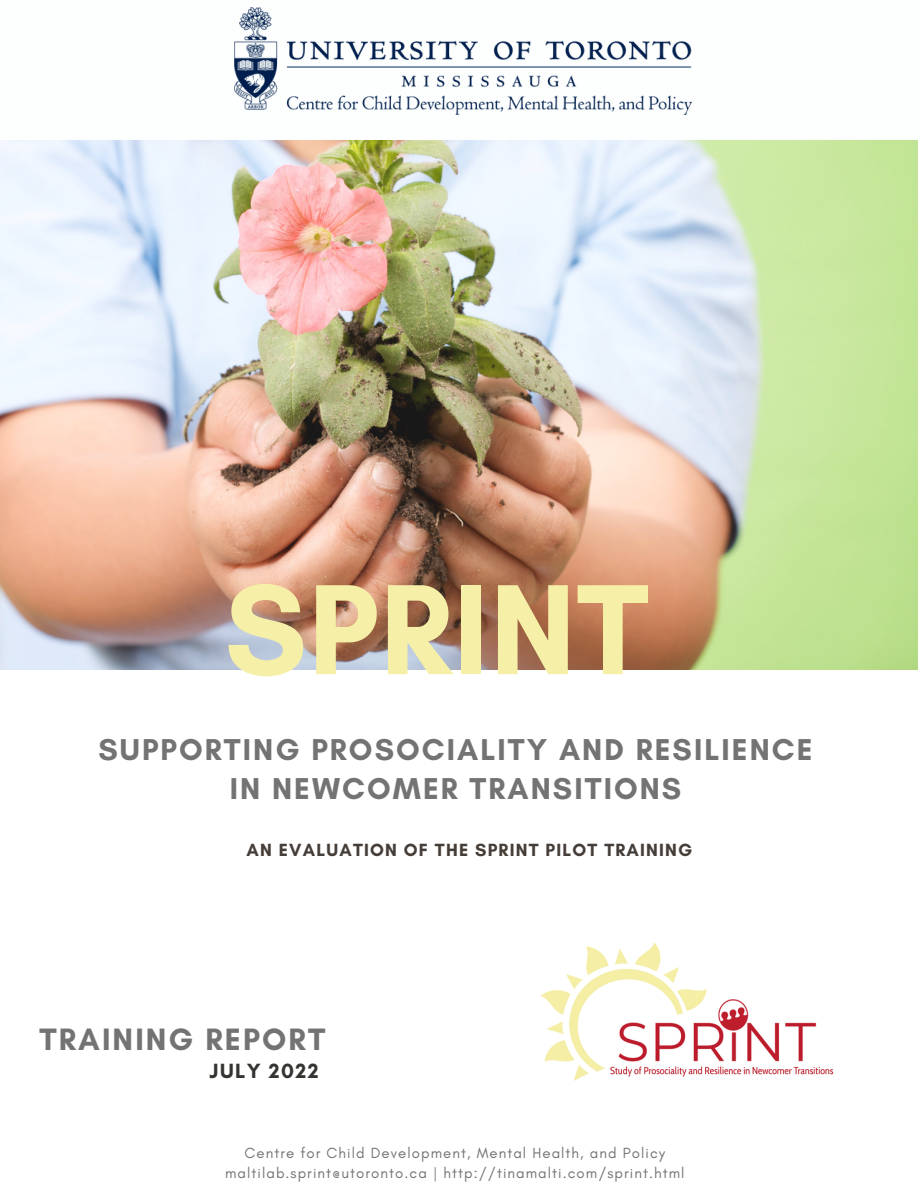
<style>
.page{position:relative;width:918px;height:1188px;background:#fff}
.page>*{position:absolute;margin:0;border:0;box-sizing:border-box;transform-origin:0 0}
.t1{font:700 130.8px "Glacial Indifference";letter-spacing:.01em;color:#f6efa7}
.t2{font:700 31.5px "Glacial Indifference";letter-spacing:.065em;color:#737373}
.t3{font:700 30.75px/39.3px "Glacial Indifference";letter-spacing:.065em;color:#737373;text-align:center}
.t4{font:700 21px "Glacial Indifference";letter-spacing:.065em;color:#343431}
.t5{font:700 18px "Glacial Indifference";letter-spacing:.065em;color:#453d38}
.t6{font:15px/20.2px "Glacial Indifference";letter-spacing:.07em;color:#737373;text-align:center}
</style>
<div class="page">
<img style="left:0;top:140px;width:918px;height:530px">
<img style="left:234px;top:8px;width:457px;height:107px">
<img style="left:541px;top:942px;width:293px;height:139px">
<h1 class="t1" style="left:225px;top:550px;width:426px">SPRINT</h1>
<h3 class="t3" style="left:99px;top:729px;width:716px">SUPPORTING PROSOCIALITY AND RESILIENCE<br>IN NEWCOMER TRANSITIONS</h3>
<p class="t5" style="left:247px;top:839px;width:447px">AN EVALUATION OF THE SPRINT PILOT TRAINING</p>
<h2 class="t2" style="left:39px;top:1020px;width:288px">TRAINING REPORT</h2>
<h3 class="t4" style="left:210px;top:1058px;width:110px">JULY 2022</h3>
<p class="t6" style="left:225px;top:1142px;width:461px">Centre for Child Development, Mental Health, and Policy maltilab.sprint@utoronto.ca | http://tinamalti.com/sprint.html</p>
</div>
